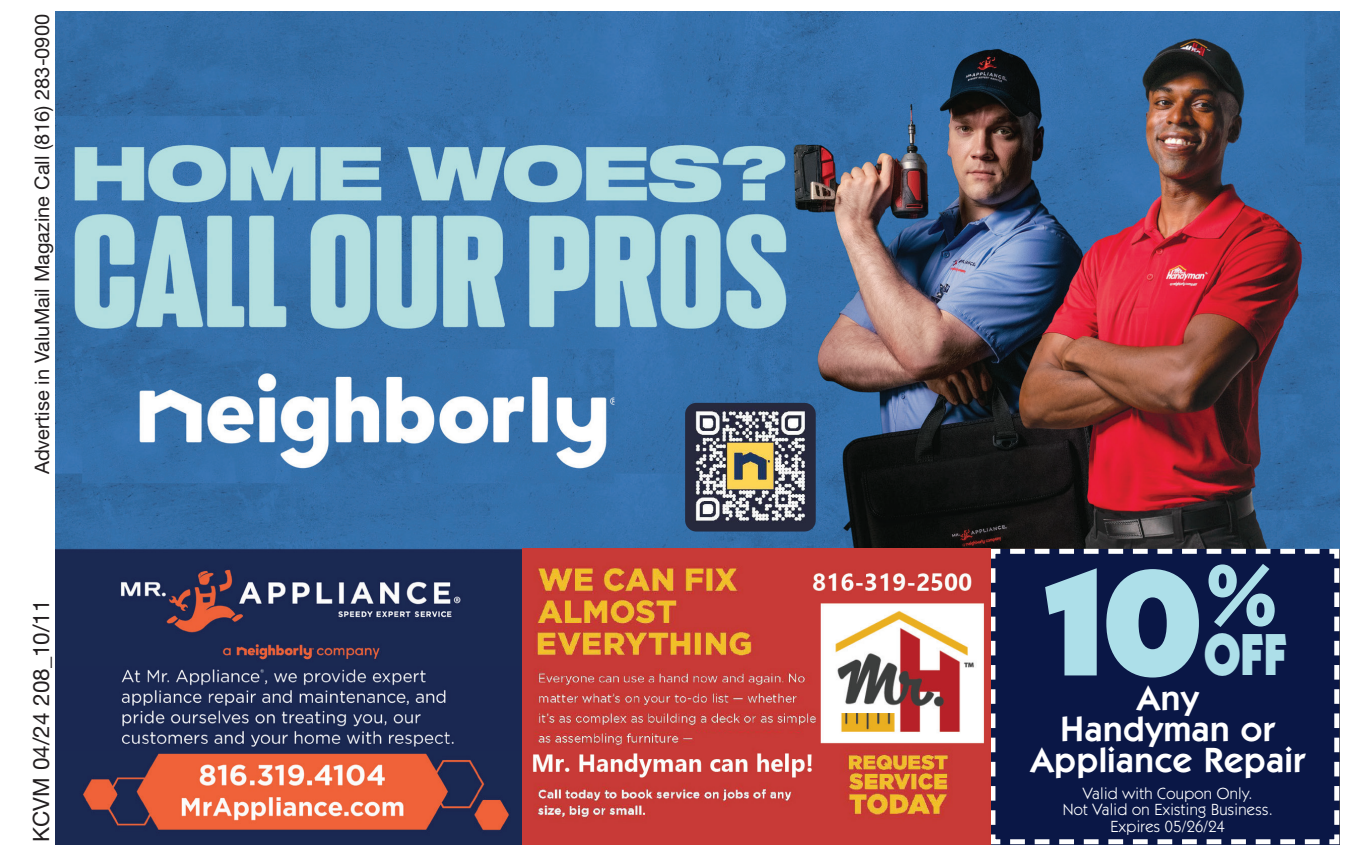
<style>
.page{position:relative;width:1350px;height:855px;background:#fff}
.page>*{position:absolute;margin:0;border:0;box-sizing:border-box;transform-origin:0 0}
.t1{font:900 149px "Neue Kabel";color:#addfe9;scale:1.04 1}
.t2{font:900 58.5px "Neue Kabel";color:#addfe9;scale:.79 1}
.t3{font:600 35.25px/30.8px "ITC Kabel Std";letter-spacing:.02em;color:#fff;text-align:center}
.t4{font:22.5px "Helvetica Neue LT Std";color:#231f20}
.t5{font:20px "Helvetica Neue LT Std";color:#231f20}
.t6{font:16.25px/16.2px "ITC Kabel Std";letter-spacing:.02em;color:#fff;text-align:center}
</style>
<div class="page">
<img style="left:56px;top:12px;width:1283px;height:832px">
<div style="left:988px;top:546px;width:352px;height:299px;background:#0a1746"></div>
<img style="left:685px;top:403px;width:131px;height:129px">
<img style="left:522px;top:549px;width:468px;height:295px">
<p class="t5" style="left:30px;top:474px;width:462px;rotate:-90deg">Advertise in ValuMail Magazine Call (816) 283-0900</p>
<h3 class="t4" style="left:28px;top:842px;width:244px;rotate:-90deg">KCVM 04/24 208_10/11</h3>
<h1 class="t1" style="left:1043px;top:529px;width:229px">10<sup>%</sup></h1>
<h2 class="t2" style="left:1204px;top:618px;width:107px">OFF</h2>
<h3 class="t3" style="left:1030px;top:683px;width:276px">Any<br>Handyman or<br>Appliance Repair</h3>
<p class="t6" style="left:1063px;top:785px;width:212px">Valid with Coupon Only.<br>Not Valid on Existing Business.<br>Expires 05/26/24</p>
</div>
